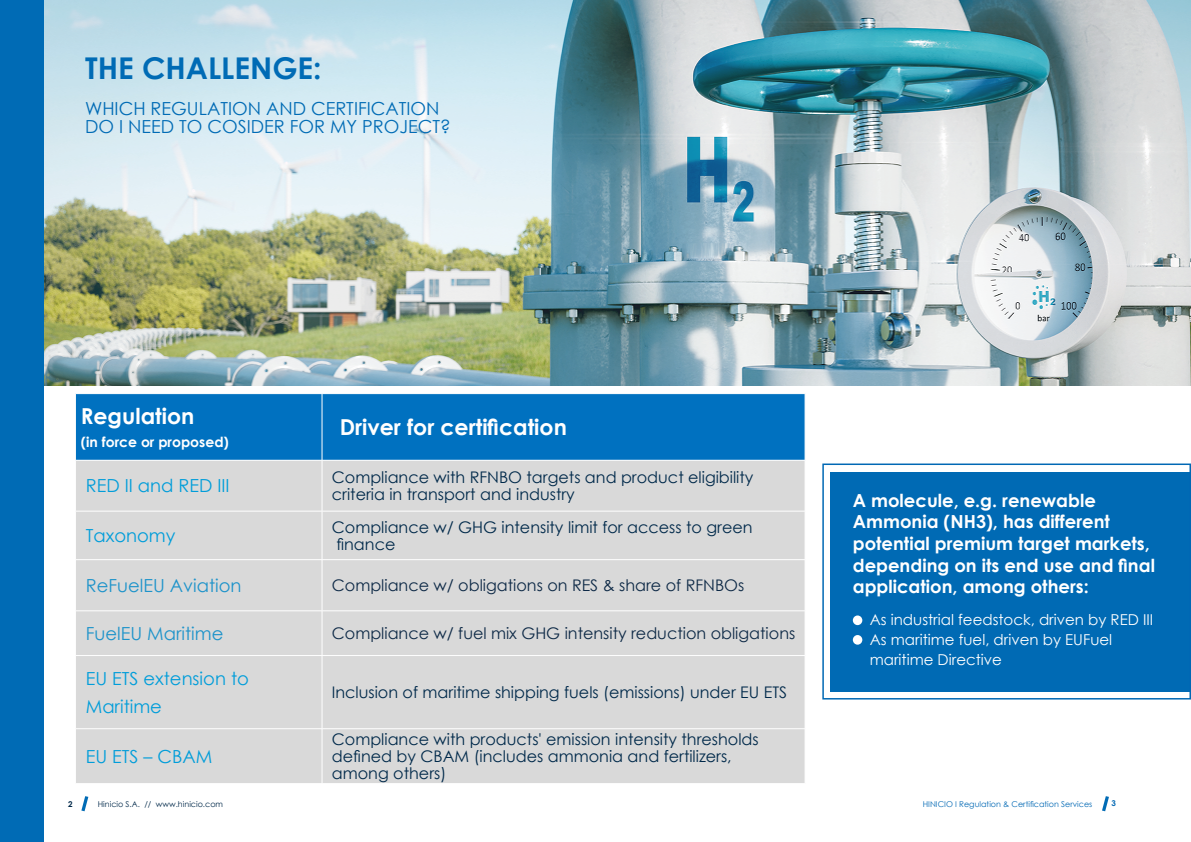
<style>
.page{position:relative;width:1191px;height:842px;background:#fff}
.page>*{position:absolute;margin:0;border:0;box-sizing:border-box;transform-origin:0 0}
.t1{font:700 30px "Century Gothic";color:#006bb5}
.t2{font:700 22px "Century Gothic";color:#fff}
.t3{font:700 18px/21.6px "Century Gothic";color:#fff}
.t4{font:18px/18px "Century Gothic";color:#006bb5}
.t5{font:18px/27.4px "Century Gothic";color:#009dda}
.t6{font:18px "Century Gothic";color:#1d93ca}
.t7{font:16px/17.3px "Century Gothic";color:#00294a}
.t8{font:16px "Century Gothic";color:#0d2946}
.t9{font:15px/20px "Century Gothic";color:#fff}
.t10{font:700 14px "Century Gothic";color:#fff}
.t11{font:8px "Century Gothic";color:#0068b4}
.t12{font:8px "Century Gothic";color:#00294a}
.t13{font:700 8px "Century Gothic";color:#00294a}
.t14{font:700 8px "Century Gothic";color:#0068b4}
</style>
<div class="page">
<svg style="left:81px;top:796px;width:7px;height:15px"></svg>
<svg style="left:1102px;top:796px;width:7px;height:15px"></svg>
<img style="left:43px;top:0;width:1148px;height:386px">
<div style="left:0;top:0;width:43px;height:842px;background:#006bb5"></div>
<div style="left:831px;top:472px;width:360px;height:219px;background:#006ab4"></div>
<div style="left:822px;top:463px;width:369px;height:236px;border:2px solid #0068b4"></div>
<div style="left:853px;top:615px;width:9px;height:10px;background:#fff;border-radius:50%"></div>
<div style="left:76px;top:394px;width:729px;height:66px;background:#0071c0"></div>
<div style="left:76px;top:461px;width:729px;height:322px;background:#d9d9d9"></div>
<div style="left:76px;top:560px;width:729px;height:95px;background:#d9d9d9"></div>
<hr style="left:322px;top:394px;width:1px;height:66px;background:#fff">
<hr style="left:322px;top:460px;width:1px;height:51px;background:#fff">
<hr style="left:75px;top:511px;width:247px;height:1px;background:#fff">
<hr style="left:322px;top:511px;width:483px;height:1px;background:#fff">
<hr style="left:322px;top:511px;width:1px;height:48px;background:#fff">
<hr style="left:75px;top:559px;width:247px;height:1px;background:#fff">
<hr style="left:322px;top:559px;width:483px;height:1px;background:#fff">
<hr style="left:322px;top:560px;width:1px;height:51px;background:#fff">
<hr style="left:75px;top:611px;width:247px;height:1px;background:#fff">
<hr style="left:322px;top:611px;width:483px;height:1px;background:#fff">
<hr style="left:322px;top:611px;width:1px;height:44px;background:#fff">
<hr style="left:75px;top:655px;width:247px;height:1px;background:#fff">
<hr style="left:322px;top:655px;width:483px;height:1px;background:#fff">
<hr style="left:322px;top:656px;width:1px;height:72px;background:#fff">
<hr style="left:75px;top:728px;width:247px;height:1px;background:#fff">
<hr style="left:322px;top:728px;width:483px;height:1px;background:#fff">
<hr style="left:322px;top:729px;width:1px;height:54px;background:#fff">
<div style="left:853px;top:635px;width:9px;height:10px;background:#fff;border-radius:50%"></div>
<h1 class="t1" style="left:85px;top:46px;width:238px">THE CHALLENGE:</h1>
<p class="t4" style="left:85px;top:99px;width:367px">WHICH REGULATION AND CERTIFICATION<br>DO I NEED TO COSIDER FOR MY PROJECT?</p>
<h2 class="t2" style="left:81px;top:399px;width:115px">Regulation</h2>
<p class="t10" style="left:81px;top:431px;width:150px">(in force or proposed)</p>
<h2 class="t2" style="left:340px;top:410px;width:229px">Driver for certification</h2>
<p class="t5" style="left:86px;top:472px;width:145px">RED II and RED III</p>
<p class="t7" style="left:332px;top:468px;width:423px">Compliance with RFNBO targets and product eligibility criteria in transport and industry</p>
<p class="t5" style="left:86px;top:522px;width:91px">Taxonomy</p>
<p class="t7" style="left:332px;top:518px;width:422px">Compliance w/ GHG intensity limit for access to green finance</p>
<p class="t6" style="left:86px;top:573px;width:157px">ReFuelEU Aviation</p>
<p class="t8" style="left:332px;top:574px;width:414px">Compliance w/ obligations on RES &amp; share of RFNBOs</p>
<p class="t6" style="left:86px;top:621px;width:139px">FuelEU Maritime</p>
<p class="t8" style="left:332px;top:622px;width:465px">Compliance w/ fuel mix GHG intensity reduction obligations</p>
<p class="t5" style="left:86px;top:665px;width:165px">EU ETS extension to<br>Maritime</p>
<p class="t7" style="left:332px;top:683px;width:457px">Inclusion of maritime shipping fuels (emissions) under EU ETS</p>
<p class="t5" style="left:86px;top:742px;width:128px">EU ETS – CBAM</p>
<p class="t7" style="left:332px;top:730px;width:428px">Compliance with products' emission intensity thresholds defined by CBAM (includes ammonia and fertilizers, among others)</p>
<p class="t3" style="left:853px;top:489px;width:304px">A molecule, e.g. renewable<br>Ammonia (NH3), has different potential premium target markets, depending on its end use and final application, among others:</p>
<p class="t9" style="left:869px;top:609px;width:285px">As industrial feedstock, driven by RED III<br>As maritime fuel, driven by EUFuel maritime Directive</p>
<p class="t13" style="left:68px;top:798px;width:6px">2</p>
<p class="t12" style="left:98px;top:798px;width:127px">Hinicio S.A. // www.hinicio.com</p>
<p class="t11" style="left:922px;top:798px;width:171px">HINICIO I Regulation &amp; Certification Services</p>
<p class="t14" style="left:1111px;top:797px;width:6px">3</p>
</div>
